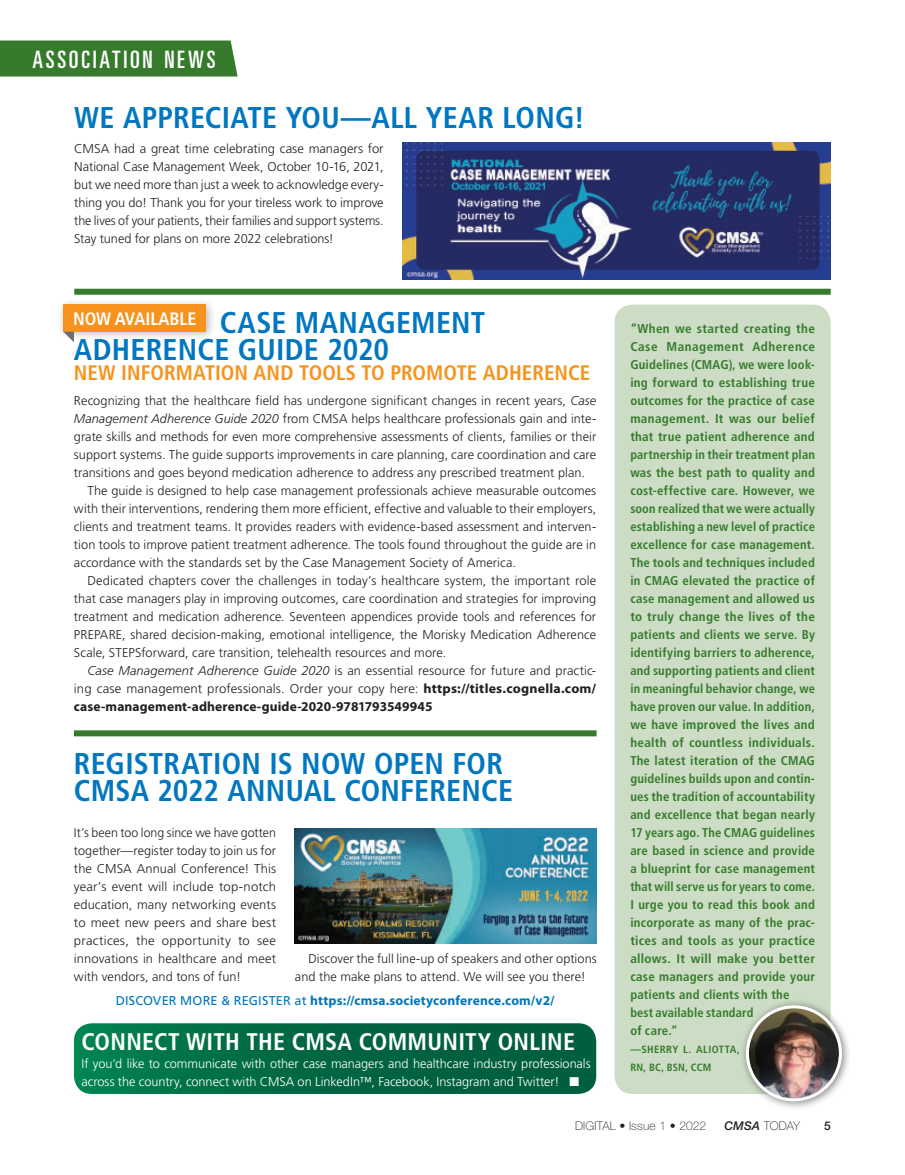
<style>
.page{position:relative;width:905px;height:1175px;background:#fff}
.page>*{position:absolute;margin:0;border:0;box-sizing:border-box;transform-origin:0 0}
.t1{font:700 condensed 30px/27px "Frutiger LT Std";letter-spacing:.005em;color:#0077c0}
.t2{font:700 condensed 24px "Frutiger LT Std";letter-spacing:.01em;color:#fff}
.t3{font:ultra-condensed 24px "Univers LT Std";letter-spacing:.115em;color:#fff}
.t4{font:700 condensed 21px "Frutiger LT Std";color:#f7931d}
.t5{font:700 condensed 18px "Frutiger LT Std";color:#fff}
.t6{font:700 13.5px "Myriad Pro";letter-spacing:.01em;color:#0077c0}
.t7{font:700 13.5px "Myriad Pro";letter-spacing:.01em;color:#231f20}
.t8{font:300 12.75px/18px "Frutiger LT Std";letter-spacing:.005em;color:#231f20;text-align:justify}
.t9{font:700 condensed 12.75px/18px "Frutiger LT Std";letter-spacing:.015em;color:#357b2b}
.t10{font:300 12.75px/18px "Frutiger LT Std";letter-spacing:-.005em;color:#fff}
.t11{font:100 12px "Helvetica Neue LT Std";letter-spacing:.01em;color:#231f20}
.t12{font:500 12px "Helvetica Neue LT Std";color:#231f20}
.t13{font:700 condensed 10.5px/18px "Frutiger LT Std";letter-spacing:.025em;color:#357b2b}
.s1{font-style:italic}
.s2{font-family:"Myriad Pro";font-weight:700;font-size:13.5px}
.s3{font-family:"Frutiger LT Std";font-weight:400;font-size:12.75px}
.s4{font-weight:500;font-style:italic}
</style>
<div class="page">
<svg style="left:74px;top:1023px;width:522px;height:71px;background:#036b45"></svg>
<div style="left:614px;top:304px;width:216px;height:790px;background:#ccdcc5;border-radius:18px"></div>
<div style="left:0;top:40px;width:237px;height:36px;background:#357b2b"></div>
<img style="left:295px;top:828px;width:301px;height:115px">
<img style="left:402px;top:142px;width:428px;height:138px">
<div style="left:739px;top:999px;width:112px;height:111px;background:#231f20;opacity:.55"></div>
<img style="left:748px;top:1008px;width:90px;height:90px;border-radius:45px">
<div style="left:746px;top:1005px;width:96px;height:96px;border:3px solid #fff;border-radius:50%"></div>
<div style="left:56px;top:298px;width:160px;height:43px;background:#231f20;opacity:.3"></div>
<div style="left:63px;top:304px;width:143px;height:28px;background:#f7931d"></div>
<svg style="left:63px;top:332px;width:11px;height:10px"></svg>
<div style="left:74px;top:289px;width:756px;height:6px;background:#357b2b"></div>
<div style="left:74px;top:730px;width:522px;height:6px;background:#357b2b"></div>
<h2 class="t3" style="left:32px;top:45px;width:185px">ASSOCIATION NEWS</h2>
<h1 class="t1" style="left:74px;top:104px;width:512px">WE APPRECIATE YOU—ALL YEAR LONG!</h1>
<p class="t8" style="left:74px;top:140px;width:311px">CMSA had a great time celebrating case managers for National Case Management Week, October 10-16, 2021, but we need more than just a week to acknowledge every&shy;thing you do! Thank you for your tireless work to improve the lives of your patients, their families and support systems.<br>Stay tuned for plans on more 2022 celebrations!</p>
<h1 class="t1" style="left:74px;top:309px;width:413px;text-indent:146px">CASE MANAGEMENT<br>ADHERENCE GUIDE 2020</h1>
<h3 class="t4" style="left:74px;top:360px;width:518px">NEW INFORMATION AND TOOLS TO PROMOTE ADHERENCE</h3>
<p class="t8" style="left:74px;top:392px;width:524px">Recognizing that the healthcare field has undergone significant changes in recent years, <span class="s1">Case</span></p>
<p class="t8" style="left:74px;top:410px;width:524px"><span class="s1">Management Adherence Guide 2020</span> from CMSA helps healthcare professionals gain and inte-</p>
<p class="t8" style="left:74px;top:428px;width:524px">grate skills and methods for even more comprehensive assessments of clients, families or their</p>
<p class="t8" style="left:74px;top:446px;width:524px">support systems. The guide supports improvements in care planning, care coordination and care</p>
<p class="t8" style="left:74px;top:464px;width:512px">transitions and goes beyond medication adherence to address any prescribed treatment plan.</p>
<p class="t8" style="left:87px;top:482px;width:510px">The guide is designed to help case management professionals achieve measurable outcomes</p>
<p class="t8" style="left:74px;top:500px;width:523px">with their interventions, rendering them more efficient, effective and valuable to their employers,</p>
<p class="t8" style="left:74px;top:518px;width:524px">clients and treatment teams. It provides readers with evidence-based assessment and interven-</p>
<p class="t8" style="left:74px;top:536px;width:523px">tion tools to improve patient treatment adherence. The tools found throughout the guide are in</p>
<p class="t8" style="left:74px;top:554px;width:443px">accordance with the standards set by the Case Management Society of America.</p>
<p class="t8" style="left:87px;top:572px;width:510px">Dedicated chapters cover the challenges in today’s healthcare system, the important role</p>
<p class="t8" style="left:74px;top:590px;width:524px">that case managers play in improving outcomes, care coordination and strategies for improving</p>
<p class="t8" style="left:74px;top:608px;width:523px">treatment and medication adherence. Seventeen appendices provide tools and references for</p>
<p class="t8" style="left:74px;top:626px;width:524px">PREPARE, shared decision-making, emotional intelligence, the Morisky Medication Adherence</p>
<p class="t8" style="left:74px;top:644px;width:374px">Scale, STEPSforward, care transition, telehealth resources and more.</p>
<p class="t8" style="left:87px;top:662px;width:510px"><span class="s1">Case Management Adherence Guide 2020</span> is an essential resource for future and practic-</p>
<p class="t8" style="left:74px;top:680px;width:524px">ing case management professionals. Order your copy here: <span class="s2">https://titles.cognella.com/</span></p>
<p class="t7" style="left:74px;top:699px;width:360px">case-management-adherence-guide-2020-9781793549945</p>
<h3 class="t5" style="left:73px;top:308px;width:125px">NOW AVAILABLE</h3>
<h1 class="t1" style="left:74px;top:750px;width:440px">REGISTRATION IS NOW OPEN FOR<br>CMSA 2022 ANNUAL CONFERENCE</h1>
<p class="t8" style="left:74px;top:824px;width:204px">It’s been too long since we have gotten together—register today to join us for the CMSA Annual Conference! This year’s event will include top-notch education, many networking events to meet new peers and share best practices, the opportunity to see innovations in healthcare and meet with vendors, and tons of fun!</p>
<p class="t8" style="left:295px;top:950px;width:303px;text-indent:14px">Discover the full line-up of speakers and other options and the make plans to attend. We will see you there!</p>
<p class="t6" style="left:116px;top:993px;width:440px"><span class="s3">DISCOVER MORE &amp; REGISTER at</span> https://cmsa.societyconference.com/v2/</p>
<h2 class="t2" style="left:81px;top:1027px;width:495px">CONNECT WITH THE CMSA COMMUNITY ONLINE</h2>
<p class="t10" style="left:81px;top:1055px;width:510px">If you’d like to communicate with other case managers and healthcare industry professionals across the country, connect with CMSA on LinkedIn™, Facebook, Instagram and Twitter! ■</p>
<p class="t9" style="left:630px;top:320px;width:186px">“When we started creating the<br>Case Management Adherence<br>Guidelines (CMAG), we were look&shy;ing forward to establishing true outcomes for the practice of case management. It was our belief that true patient adherence and partnership in their treatment plan was the best path to quality and cost-effective care. However, we soon realized that we were actually establishing a new level of practice excellence for case management.<br>The tools and techniques included in CMAG elevated the practice of case management and allowed us to truly change the lives of the patients and clients we serve. By identifying barriers to adherence, and supporting patients and client in meaningful behavior change, we have proven our value. In addition, we have improved the lives and health of countless individuals.<br>The latest iteration of the CMAG guidelines builds upon and contin&shy;ues the tradition of accountability and excellence that began nearly<br>17 years ago. The CMAG guidelines are based in science and provide a blueprint for case management that will serve us for years to come.<br>I urge you to read this book and incorporate as many of the prac&shy;tices and tools as your practice allows. It will make you better case managers and provide your patients and clients with the best available standard<br>of care.”</p>
<p class="t13" style="left:630px;top:1040px;width:111px">—SHERRY L. ALIOTTA,<br>RN, BC, BSN, CCM</p>
<p class="t11" style="left:575px;top:1118px;width:132px">DIGITAL • Issue 1 • 2022</p>
<p class="t11" style="left:724px;top:1118px;width:77px"><span class="s4">CMSA</span> TODAY</p>
<p class="t12" style="left:824px;top:1118px;width:8px">5</p>
</div>
